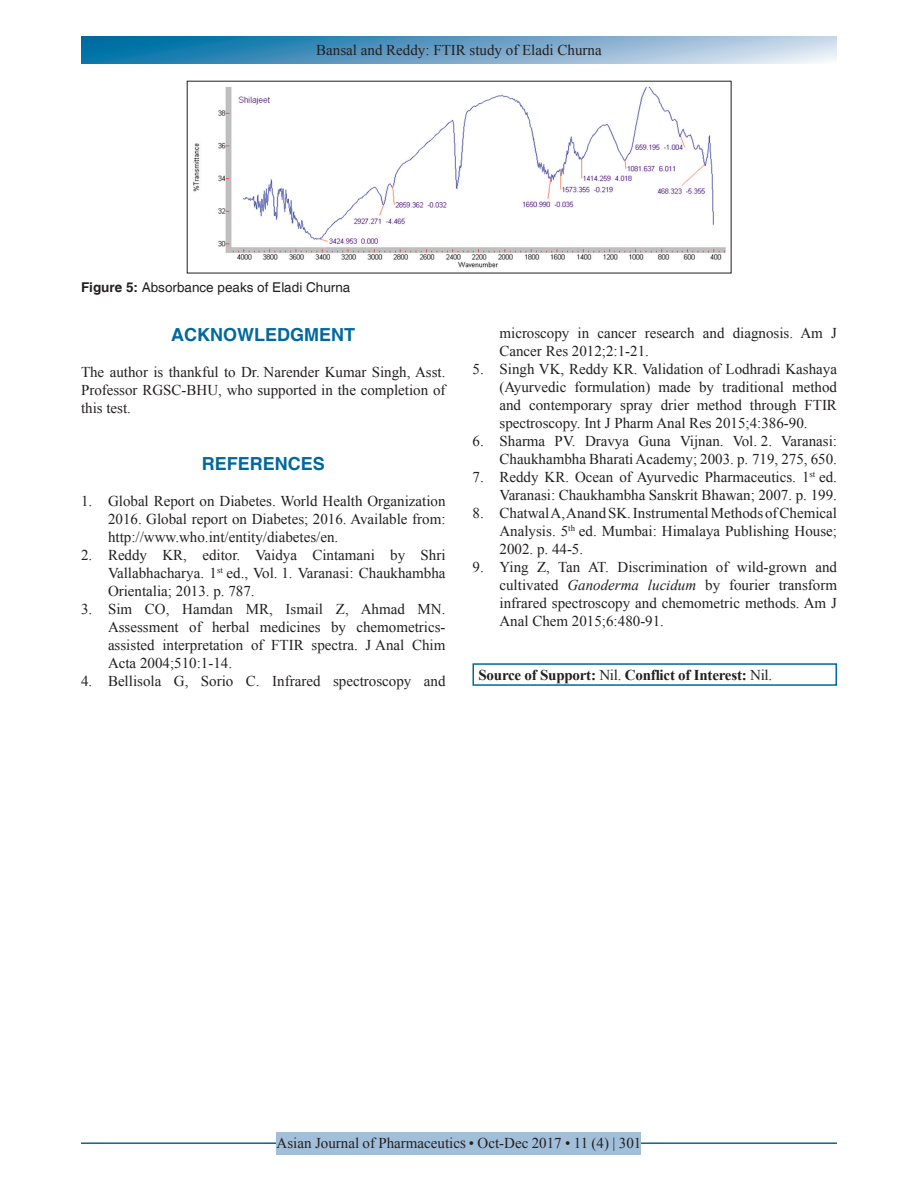
<style>
.page{position:relative;width:918px;height:1188px;background:#fff}
.page>*{position:absolute;margin:0;border:0;box-sizing:border-box;transform-origin:0 0}
.t1{font:700 18px "Helvetica";color:#00689e}
.REF{font:15px/18px "Times New Roman";color:#231f20;text-align:justify}
.TX{font:15px/18px "Times New Roman";color:#231f20;text-align:justify}
.t2{font:700 15px "Times New Roman";letter-spacing:-.015em;color:#231f20}
.FGC{font:13.5px "Helvetica";color:#231f20}
.s1{font-weight:700}
.s2{font-style:italic}
.s3{font-weight:400}
</style>
<div class="page">
<svg style="left:81px;top:37px;width:756px;height:27px;background:#6ba4c8"></svg>
<hr style="left:81px;top:1142px;width:756px;height:2px;background:#00689e">
<div style="left:277px;top:1132px;width:364px;height:22px;background:#a2bfda"></div>
<img style="left:193px;top:86px;width:533px;height:182px">
<div style="left:472px;top:663px;width:365px;height:23px;border:2px solid #00689e"></div>
<p class="REF" style="left:316px;top:41px;width:287px">Bansal and Reddy: FTIR study of Eladi Churna</p>
<p class="FGC" style="left:81px;top:280px;width:271px"><span class="s1">Figure 5:</span> Absorbance peaks of Eladi Churna</p>
<h1 class="t1" style="left:171px;top:323px;width:185px">ACKNOWLEDGMENT</h1>
<p class="TX" style="left:81px;top:362px;width:366px">The author is thankful to Dr. Narender Kumar Singh, Asst.<br>Professor RGSC-BHU, who supported in the completion of this test.</p>
<h1 class="t1" style="left:202px;top:452px;width:125px">REFERENCES</h1>
<p class="REF" style="left:108px;top:491px;width:339px;text-indent:-27px">1. Global Report on Diabetes. World Health Organization 2016. Global report on Diabetes; 2016. Available from: http://www.who.int/entity/diabetes/en.</p>
<p class="REF" style="left:108px;top:545px;width:339px;text-indent:-27px">2. Reddy KR, editor. Vaidya Cintamani by Shri Vallabhacharya. 1<sup>st</sup> ed., Vol. 1. Varanasi: Chaukhambha Orientalia; 2013. p. 787.</p>
<p class="REF" style="left:108px;top:599px;width:339px;text-indent:-27px">3. Sim CO, Hamdan MR, Ismail Z, Ahmad MN.<br>Assessment of herbal medicines by chemometrics&shy;assisted interpretation of FTIR spectra. J Anal Chim Acta 2004;510:1-14.</p>
<p class="REF" style="left:81px;top:671px;width:366px">4. Bellisola G, Sorio C. Infrared spectroscopy and</p>
<p class="REF" style="left:500px;top:324px;width:339px">microscopy in cancer research and diagnosis. Am J<br>Cancer Res 2012;2:1-21.</p>
<p class="REF" style="left:500px;top:360px;width:339px;text-indent:-27px">5. Singh VK, Reddy KR. Validation of Lodhradi Kashaya (Ayurvedic formulation) made by traditional method and contemporary spray drier method through FTIR spectroscopy. Int J Pharm Anal Res 2015;4:386-90.</p>
<p class="REF" style="left:472px;top:432px;width:366px;text-align:right">6. Sharma PV. Dravya Guna Vijnan. Vol. 2. Varanasi:<br>Chaukhambha Bharati Academy; 2003. p. 719, 275, 650.</p>
<p class="REF" style="left:472px;top:468px;width:366px;text-align:right">7. Reddy KR. Ocean of Ayurvedic Pharmaceutics. 1<sup>st</sup> ed.<br>Varanasi: Chaukhambha Sanskrit Bhawan; 2007. p. 199.</p>
<p class="REF" style="left:500px;top:504px;width:339px;text-indent:-27px">8. Chatwal A, Anand SK. Instrumental Methods of Chemical Analysis. 5<sup>th</sup> ed. Mumbai: Himalaya Publishing House; 2002. p. 44-5.</p>
<p class="REF" style="left:500px;top:558px;width:339px;text-indent:-27px">9. Ying Z, Tan AT. Discrimination of wild-grown and cultivated <span class="s2">Ganoderma lucidum</span> by fourier transform infrared spectroscopy and chemometric methods. Am J Anal Chem 2015;6:480-91.</p>
<p class="t2" style="left:478px;top:664px;width:295px">Source of Support: <span class="s3">Nil.</span> Conflict of Interest: <span class="s3">Nil.</span></p>
<p class="REF" style="left:277px;top:1134px;width:366px">Asian Journal of Pharmaceutics • Oct-Dec 2017 • 11 (4) | 301</p>
</div>
